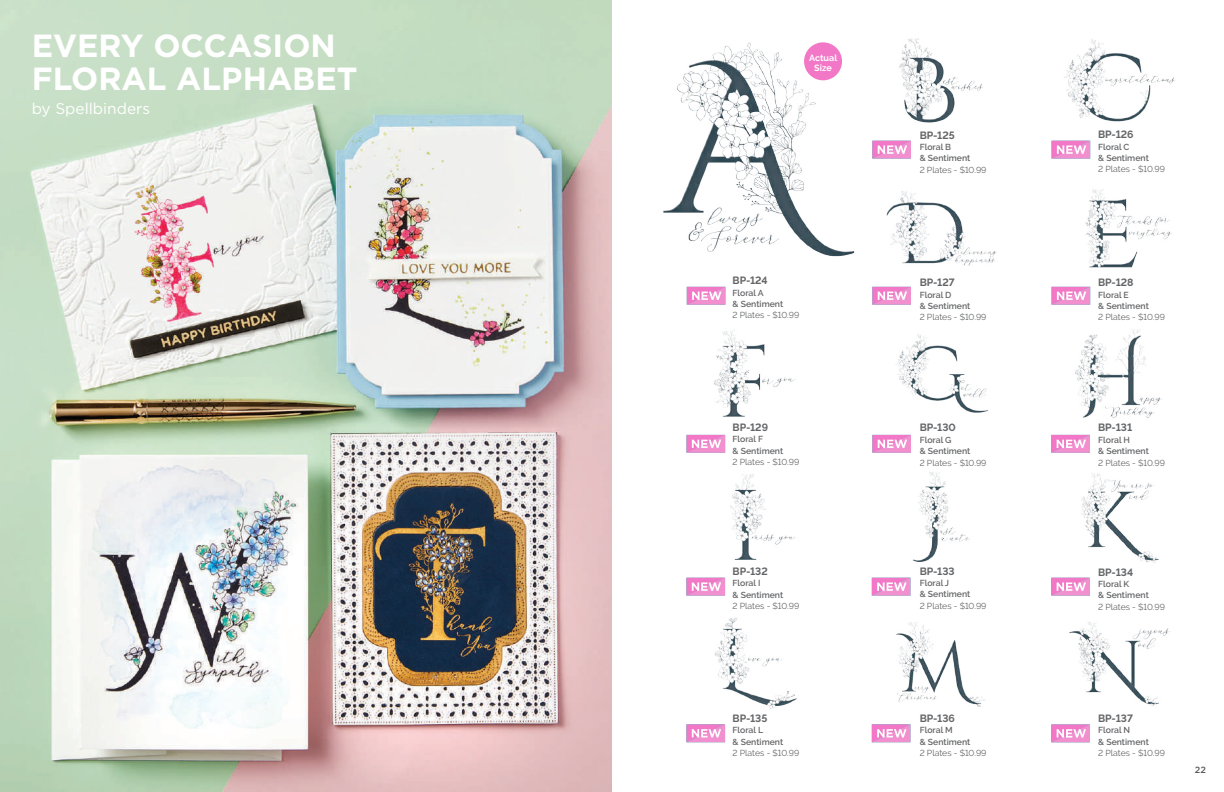
<style>
.page{position:relative;width:1224px;height:792px;background:#fff}
.page>*{position:absolute;margin:0;border:0;box-sizing:border-box;transform-origin:0 0}
.t1{font:700 32px/33px "Gotham";color:#fff}
.t2{font:15.5px "Gotham";color:#fff}
.t3{font:700 10.5px "Raleway";color:#636466}
.t4{font:700 9px/10px "Raleway";color:#fff;text-align:center}
.t5{font:500 9px "Gotham";color:#595a59}
.t6{font:600 8.7px/11.4px "Raleway";color:#636466}
.t7{font:8.7px "Raleway";color:#636466}
</style>
<div class="page">
<img style="left:0;top:0;width:612px;height:792px">
<img style="left:714px;top:330px;width:81px;height:87px">
<img style="left:1064px;top:39px;width:111px;height:83px">
<img style="left:895px;top:334px;width:93px;height:79px">
<img style="left:886px;top:191px;width:111px;height:75px">
<img style="left:1075px;top:329px;width:87px;height:89px">
<img style="left:730px;top:474px;width:65px;height:86px">
<img style="left:1085px;top:189px;width:87px;height:79px">
<img style="left:899px;top:38px;width:84px;height:85px">
<img style="left:1081px;top:473px;width:78px;height:90px">
<img style="left:714px;top:618px;width:83px;height:91px">
<img style="left:896px;top:622px;width:89px;height:85px">
<img style="left:1069px;top:622px;width:101px;height:84px">
<img style="left:913px;top:472px;width:57px;height:89px">
<img style="left:663px;top:42px;width:192px;height:215px">
<div style="left:804px;top:42px;width:38px;height:38px;background:#f277c6;border-radius:50%"></div>
<svg style="left:687px;top:287px;width:38px;height:18px"></svg>
<svg style="left:687px;top:435px;width:38px;height:18px"></svg>
<svg style="left:686px;top:578px;width:39px;height:18px"></svg>
<svg style="left:686px;top:724px;width:39px;height:18px"></svg>
<svg style="left:872px;top:724px;width:38px;height:18px"></svg>
<svg style="left:872px;top:578px;width:38px;height:18px"></svg>
<svg style="left:872px;top:435px;width:39px;height:18px"></svg>
<svg style="left:872px;top:287px;width:39px;height:18px"></svg>
<svg style="left:872px;top:141px;width:39px;height:18px"></svg>
<svg style="left:1052px;top:141px;width:38px;height:18px"></svg>
<svg style="left:1052px;top:287px;width:38px;height:18px"></svg>
<svg style="left:1051px;top:435px;width:39px;height:18px"></svg>
<svg style="left:1051px;top:578px;width:39px;height:18px"></svg>
<svg style="left:1051px;top:724px;width:39px;height:18px"></svg>
<h1 class="t1" style="left:32px;top:29px;width:327px">EVERY OCCASION<br>FLORAL ALPHABET</h1>
<h2 class="t2" style="left:32px;top:99px;width:120px">by Spellbinders</h2>
<p class="t4" style="left:809px;top:52px;width:30px">Actual<br>Size</p>
<p class="t3" style="left:733px;top:275px;width:37px">BP-124</p>
<p class="t6" style="left:733px;top:287px;width:52px">Floral A<br>&amp; Sentiment</p>
<p class="t7" style="left:733px;top:310px;width:68px">2 Plates - $10.99</p>
<p class="t3" style="left:733px;top:421px;width:37px">BP-129</p>
<p class="t6" style="left:733px;top:434px;width:52px">Floral F<br>&amp; Sentiment</p>
<p class="t7" style="left:733px;top:457px;width:68px">2 Plates - $10.99</p>
<p class="t3" style="left:733px;top:565px;width:37px">BP-132</p>
<p class="t6" style="left:733px;top:578px;width:52px">Floral I<br>&amp; Sentiment</p>
<p class="t7" style="left:733px;top:601px;width:68px">2 Plates - $10.99</p>
<p class="t3" style="left:733px;top:712px;width:36px">BP-135</p>
<p class="t6" style="left:733px;top:724px;width:52px">Floral L<br>&amp; Sentiment</p>
<p class="t7" style="left:733px;top:748px;width:68px">2 Plates - $10.99</p>
<p class="t3" style="left:920px;top:129px;width:37px">BP-125</p>
<p class="t6" style="left:920px;top:141px;width:52px">Floral B<br>&amp; Sentiment</p>
<p class="t7" style="left:920px;top:165px;width:68px">2 Plates - $10.99</p>
<p class="t3" style="left:920px;top:277px;width:37px">BP-127</p>
<p class="t6" style="left:920px;top:289px;width:52px">Floral D<br>&amp; Sentiment</p>
<p class="t7" style="left:920px;top:312px;width:68px">2 Plates - $10.99</p>
<p class="t3" style="left:920px;top:422px;width:38px">BP-130</p>
<p class="t6" style="left:920px;top:434px;width:52px">Floral G<br>&amp; Sentiment</p>
<p class="t7" style="left:920px;top:458px;width:68px">2 Plates - $10.99</p>
<p class="t3" style="left:920px;top:565px;width:37px">BP-133</p>
<p class="t6" style="left:920px;top:577px;width:52px">Floral J<br>&amp; Sentiment</p>
<p class="t7" style="left:920px;top:601px;width:68px">2 Plates - $10.99</p>
<p class="t3" style="left:920px;top:712px;width:37px">BP-136</p>
<p class="t6" style="left:920px;top:724px;width:52px">Floral M<br>&amp; Sentiment</p>
<p class="t7" style="left:920px;top:748px;width:68px">2 Plates - $10.99</p>
<p class="t3" style="left:1098px;top:128px;width:37px">BP-126</p>
<p class="t6" style="left:1098px;top:141px;width:52px">Floral C<br>&amp; Sentiment</p>
<p class="t7" style="left:1098px;top:164px;width:68px">2 Plates - $10.99</p>
<p class="t3" style="left:1098px;top:277px;width:37px">BP-128</p>
<p class="t6" style="left:1098px;top:289px;width:52px">Floral E<br>&amp; Sentiment</p>
<p class="t7" style="left:1098px;top:312px;width:68px">2 Plates - $10.99</p>
<p class="t3" style="left:1098px;top:422px;width:36px">BP-131</p>
<p class="t6" style="left:1098px;top:434px;width:52px">Floral H<br>&amp; Sentiment</p>
<p class="t7" style="left:1098px;top:458px;width:68px">2 Plates - $10.99</p>
<p class="t3" style="left:1098px;top:566px;width:37px">BP-134</p>
<p class="t6" style="left:1098px;top:578px;width:52px">Floral K<br>&amp; Sentiment</p>
<p class="t7" style="left:1098px;top:602px;width:68px">2 Plates - $10.99</p>
<p class="t3" style="left:1098px;top:712px;width:36px">BP-137</p>
<p class="t6" style="left:1098px;top:725px;width:52px">Floral N<br>&amp; Sentiment</p>
<p class="t7" style="left:1098px;top:748px;width:68px">2 Plates - $10.99</p>
<p class="t5" style="left:1195px;top:764px;width:13px">22</p>
</div>
